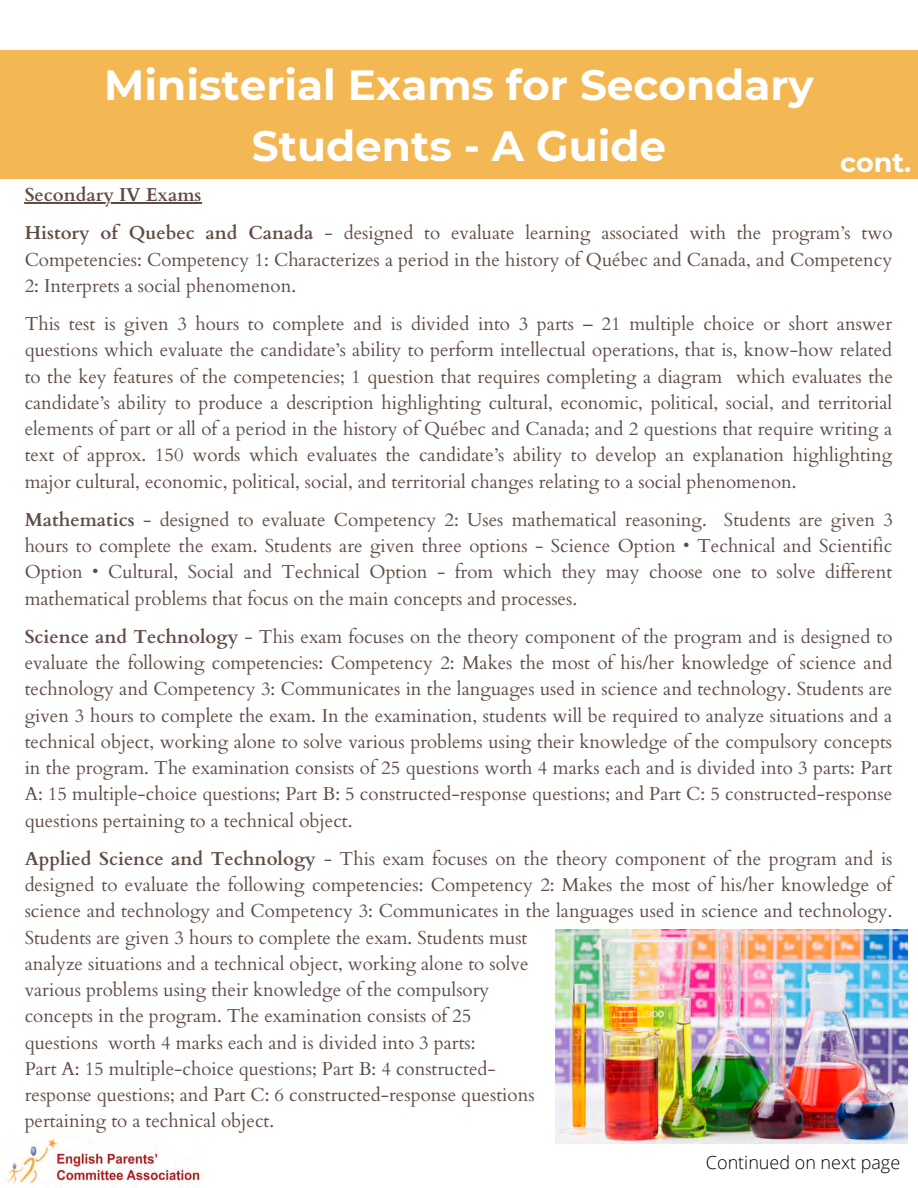
<style>
.page{position:relative;width:918px;height:1188px;background:#fff}
.page>*{position:absolute;margin:0;border:0;box-sizing:border-box;transform-origin:0 0}
.t1{font:700 42.15px/60.8px "Montserrat";color:#fff;text-align:center}
.t2{font:700 27px "Montserrat";color:#fff}
.t3{font:18.75px/26.2px "Cardo";color:#382117}
.t4{font:300 18px "Open Sans";color:#000}
.s1{font-weight:700}
</style>
<div class="page">
<img style="left:5px;top:1138px;width:200px;height:49px">
<div style="left:0;top:51px;width:918px;height:128px;background:#f3b853"></div>
<hr style="left:25px;top:203px;width:177px;height:1px;background:#382117">
<img style="left:555px;top:930px;width:353px;height:213px">
<h1 class="t1" style="left:104px;top:54px;width:711px">Ministerial Exams for Secondary<br>Students - A Guide</h1>
<h2 class="t2" style="left:840px;top:146px;width:73px">cont.</h2>
<p class="t3" style="left:25px;top:176px;width:870px;line-height:38.2px"><span class="s1">Secondary IV Exams<br>History of Quebec and Canada</span> - designed to evaluate learning associated with the program’s two</p>
<p class="t3" style="left:25px;top:247px;width:869px">Competencies: Competency 1: Characterizes a period in the history of Québec and Canada, and Competency<br>2: Interprets a social phenomenon.</p>
<p class="t3" style="left:25px;top:311px;width:870px;text-align:justify">This test is given 3 hours to complete and is divided into 3 parts – 21 multiple choice or short answer questions which evaluate the candidate’s ability to perform intellectual operations, that is, know-how related to the key features of the competencies; 1 question that requires completing a diagram which evaluates the candidate’s ability to produce a description highlighting cultural, economic, political, social, and territorial elements of part or all of a period in the history of Québec and Canada; and 2 questions that require writing a text of approx. 150 words which evaluates the candidate’s ability to develop an explanation highlighting major cultural, economic, political, social, and territorial changes relating to a social phenomenon.</p>
<p class="t3" style="left:25px;top:507px;width:870px;text-align:justify"><span class="s1">Mathematics</span> - designed to evaluate Competency 2: Uses mathematical reasoning. Students are given 3 hours to complete the exam. Students are given three options - Science Option • Technical and Scientific Option • Cultural, Social and Technical Option - from which they may choose one to solve different mathematical problems that focus on the main concepts and processes.</p>
<p class="t3" style="left:25px;top:624px;width:869px;text-align:justify"><span class="s1">Science and Technology</span> - This exam focuses on the theory component of the program and is designed to evaluate the following competencies: Competency 2: Makes the most of his/her knowledge of science and technology and Competency 3: Communicates in the languages used in science and technology. Students are given 3 hours to complete the exam. In the examination, students will be required to analyze situations and a technical object, working alone to solve various problems using their knowledge of the compulsory concepts in the program. The examination consists of 25 questions worth 4 marks each and is divided into 3 parts: Part A: 15 multiple-choice questions; Part B: 5 constructed-response questions; and Part C: 5 constructed-response questions pertaining to a technical object.</p>
<p class="t3" style="left:25px;top:846px;width:869px"><span class="s1">Applied Science and Technology</span> - This exam focuses on the theory component of the program and is designed to evaluate the following competencies: Competency 2: Makes the most of his/her knowledge of science and technology and Competency 3: Communicates in the languages used in science and technology.<br>Students are given 3 hours to complete the exam. Students must<br>analyze situations and a technical object, working alone to solve<br>various problems using their knowledge of the compulsory<br>concepts in the program. The examination consists of 25<br>questions worth 4 marks each and is divided into 3 parts:<br>Part A: 15 multiple-choice questions; Part B: 4 constructed-<br>response questions; and Part C: 6 constructed-response questions<br>pertaining to a technical object.</p>
<p class="t4" style="left:706px;top:1150px;width:196px">Continued on next page</p>
</div>
